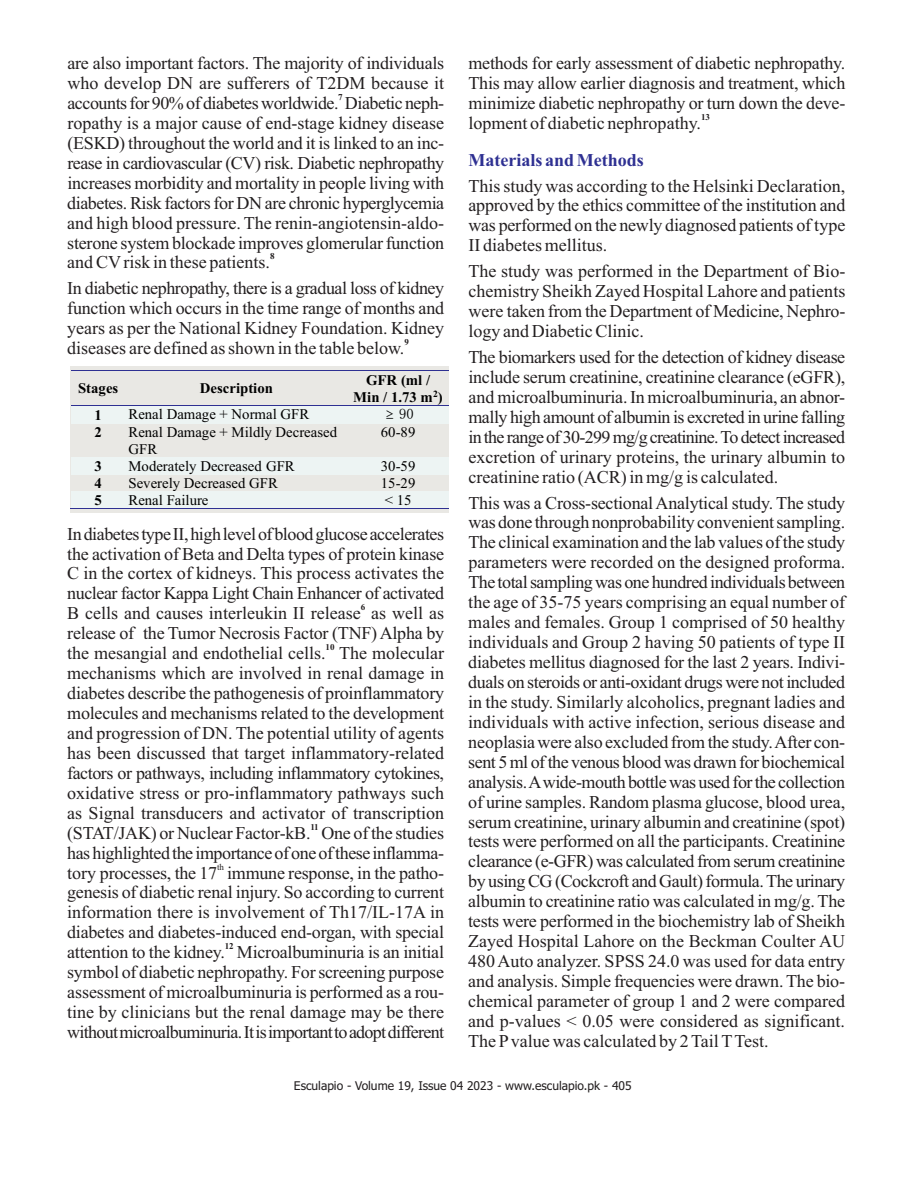
<style>
.page{position:relative;width:908px;height:1199px;background:#fff}
.page>*{position:absolute;margin:0;border:0;box-sizing:border-box;transform-origin:0 0}
.t1{font:18px/20px "Times New Roman";letter-spacing:-.01em;color:#231f20;text-align:justify}
.t2{font:700 18px "Times New Roman";color:#2e3092}
.t3{font:14.7px/17.1px "Times New Roman";color:#000}
.t4{font:700 14.7px/17.1px "Times New Roman";color:#000;text-align:center}
.t5{font:14.7px "Sim Sun Ext B";color:#000}
.t6{font:12px "Tahoma";color:#231f20}
.t7{font:700 9px "Times New Roman";letter-spacing:-.01em;color:#231f20}
.t8{font:9px "Times New Roman";color:#231f20}
.s1{font-family:"Malgun Gothic";font-weight:300}
</style>
<div class="page">
<div style="left:70px;top:366px;width:378px;height:147px;background:#e9e8e4"></div>
<hr style="left:71px;top:370px;width:54px;height:1px;background:#2e3092">
<hr style="left:126px;top:370px;width:222px;height:1px;background:#2e3092">
<hr style="left:349px;top:370px;width:99px;height:1px;background:#2e3092">
<div style="left:71px;top:406px;width:54px;height:17px;background:#edf4f3"></div>
<div style="left:125px;top:406px;width:223px;height:17px;background:#edf4f3"></div>
<div style="left:348px;top:406px;width:100px;height:17px;background:#edf4f3"></div>
<hr style="left:71px;top:405px;width:54px;height:1px;background:#2e3092">
<hr style="left:126px;top:405px;width:222px;height:1px;background:#2e3092">
<hr style="left:349px;top:405px;width:99px;height:1px;background:#2e3092">
<div style="left:71px;top:457px;width:54px;height:17px;background:#edf4f3"></div>
<div style="left:125px;top:457px;width:223px;height:17px;background:#edf4f3"></div>
<div style="left:348px;top:457px;width:100px;height:17px;background:#edf4f3"></div>
<div style="left:71px;top:491px;width:54px;height:17px;background:#edf4f3"></div>
<div style="left:125px;top:491px;width:223px;height:17px;background:#edf4f3"></div>
<div style="left:348px;top:491px;width:100px;height:17px;background:#edf4f3"></div>
<hr style="left:70px;top:508px;width:55px;height:1px;background:#2e3092">
<hr style="left:125px;top:508px;width:223px;height:1px;background:#2e3092">
<hr style="left:347px;top:508px;width:101px;height:1px;background:#2e3092">
<p class="t1" style="left:468px;top:55px;width:378px">methods for early assessment of diabetic nephropathy.<br>This may allow earlier diagnosis and treatment, which minimize diabetic nephropathy or turn down the deve-</p>
<p class="t7" style="left:700px;top:114px;width:10px">13</p>
<p class="t1" style="left:468px;top:115px;width:234px">lopment of diabetic nephropathy.</p>
<p class="t2" style="left:468px;top:153px;width:177px">Materials and Methods</p>
<p class="t1" style="left:468px;top:177px;width:378px">This study was according to the Helsinki Declaration, approved by the ethics committee of the institution and was performed on the newly diagnosed patients of type II diabetes mellitus.</p>
<p class="t1" style="left:468px;top:263px;width:378px">The study was performed in the Department of Bio&shy;chemistry Sheikh Zayed Hospital Lahore and patients were taken from the Department of Medicine, Nephro&shy;logy and Diabetic Clinic.</p>
<p class="t1" style="left:468px;top:349px;width:378px">The biomarkers used for the detection of kidney disease include serum creatinine, creatinine clearance (eGFR), and microalbuminuria. In microalbuminuria, an abnor&shy;mally high amount of albumin is excreted in urine falling in the range of 30-299 mg/g creatinine.To detect increased excretion of urinary proteins, the urinary albumin to creatinine ratio (ACR) in mg/g is calculated.</p>
<p class="t1" style="left:468px;top:494px;width:378px">This was a Cross-sectionalAnalytical study. The study was done through nonprobability convenientsampling.<br>The clinical examination and the lab values ofthe study parameters were recorded on the designed proforma.<br>The totalsamplingwasonehundredindividualsbetween the age of 35-75 years comprising an equal number of males and females. Group 1 comprised of 50 healthy individuals and Group 2 having 50 patients of type II diabetes mellitus diagnosed for the last 2 years. Indivi&shy;duals on steroids or anti-oxidant drugs were not included in the study. Similarly alcoholics, pregnant ladies and individuals with active infection, serious disease and neoplasiawere also excluded fromthe study.After con&shy;sent 5 ml ofthe venous blood was drawn for biochemical analysis.Awide-mouth bottlewas used forthe collection of urine samples. Random plasma glucose, blood urea, serum creatinine, urinary albumin and creatinine (spot) tests were performed on all the participants. Creatinine clearance (e-GFR) was calculated from serum creatinine by using CG (Cockcroft and Gault) formula.The urinary albumin to creatinine ratio was calculated in mg/g. The tests were performed in the biochemistry lab of Sheikh Zayed Hospital Lahore on the Beckman Coulter AU 480 Auto analyzer. SPSS 24.0 was used for data entry and analysis. Simple frequencies were drawn. The bio&shy;chemical parameter of group 1 and 2 were compared and p-values &lt; 0.05 were considered as significant.<br>The Pvalue was calculated by 2 Tail TTest.</p>
<p class="t6" style="left:294px;top:1081px;width:339px">Esculapio - Volume 19, Issue 04 2023 - www.esculapio.pk - 405</p>
<p class="t1" style="left:67px;top:55px;width:378px">are also important factors. The majority of individuals who develop DN are sufferers of T2DM because it</p>
<p class="t7" style="left:338px;top:94px;width:6px">7</p>
<p class="t1" style="left:67px;top:95px;width:378px">accountsfor90%ofdiabetesworldwide. Diabeticneph&shy;ropathy is a major cause of end-stage kidney disease (ESKD) throughout the world and it is linked to an inc&shy;rease in cardiovascular (CV) risk. Diabetic nephropathy increases morbidity and mortality in people living with diabetes. Risk factors for DN are chronic hyperglycemia and high blood pressure. The renin-angiotensin-aldo&shy;sterone system blockade improves glomerular function</p>
<p class="t7" style="left:270px;top:253px;width:6px">8</p>
<p class="t1" style="left:67px;top:251px;width:378px;line-height:26px">and CVrisk in these patients.<br>In diabetic nephropathy, there is a gradual loss of kidney</p>
<p class="t1" style="left:67px;top:300px;width:378px">function which occurs in the time range of months and years as per the National Kidney Foundation. Kidney</p>
<p class="t7" style="left:404px;top:339px;width:6px">9</p>
<p class="t1" style="left:67px;top:340px;width:338px">diseases are defined as shown in the table below.</p>
<p class="t4" style="left:78px;top:381px;width:42px">Stages</p>
<p class="t4" style="left:200px;top:381px;width:75px">Description</p>
<p class="t4" style="left:353px;top:373px;width:91px">GFR (ml /<br>Min / 1.73 m<sup>2</sup>)</p>
<p class="t4" style="left:94px;top:408px;width:9px">1</p>
<p class="t3" style="left:128px;top:407px;width:182px">Renal Damage + Normal GFR</p>
<p class="t5" style="left:384px;top:407px;width:30px"><span class="s1">≥</span> 90</p>
<p class="t4" style="left:94px;top:425px;width:9px">2</p>
<p class="t3" style="left:128px;top:424px;width:210px">Renal Damage + Mildly Decreased<br>GFR</p>
<p class="t3" style="left:381px;top:424px;width:36px">60-89</p>
<p class="t4" style="left:94px;top:459px;width:9px">3</p>
<p class="t3" style="left:128px;top:458px;width:168px">Moderately Decreased GFR</p>
<p class="t3" style="left:381px;top:458px;width:36px">30-59</p>
<p class="t4" style="left:94px;top:476px;width:9px">4</p>
<p class="t3" style="left:128px;top:476px;width:151px">Severely Decreased GFR</p>
<p class="t3" style="left:381px;top:476px;width:36px">15-29</p>
<p class="t4" style="left:94px;top:493px;width:9px">5</p>
<p class="t3" style="left:128px;top:493px;width:81px">Renal Failure</p>
<p class="t3" style="left:384px;top:493px;width:28px">&lt; 15</p>
<p class="t1" style="left:67px;top:525px;width:378px">IndiabetestypeII,highlevelofbloodglucoseaccelerates the activation of Beta and Delta types of protein kinase C in the cortex of kidneys. This process activates the nuclear factor Kappa Light Chain Enhancer of activated</p>
<p class="t7" style="left:361px;top:604px;width:6px">6</p>
<p class="t1" style="left:67px;top:605px;width:378px">B cells and causes interleukin II release as well as release of the Tumor Necrosis Factor (TNF)Alpha by</p>
<p class="t7" style="left:325px;top:644px;width:10px">10</p>
<p class="t1" style="left:67px;top:645px;width:378px">the mesangial and endothelial cells. The molecular mechanisms which are involved in renal damage in diabetes describe the pathogenesis of proinflammatory molecules and mechanisms related to the development and progression of DN. The potential utility of agents has been discussed that target inflammatory-related factors or pathways, including inflammatory cytokines, oxidative stress or pro-inflammatory pathways such as Signal transducers and activator of transcription</p>
<p class="t7" style="left:310px;top:823px;width:10px">11</p>
<p class="t1" style="left:67px;top:824px;width:378px">(STAT/JAK) or Nuclear Factor-kB. One ofthe studies hashighlightedthe importanceofoneofthese inflamma-</p>
<p class="t8" style="left:217px;top:863px;width:8px">th</p>
<p class="t1" style="left:67px;top:864px;width:378px">tory processes, the 17 immune response, in the patho&shy;genesis of diabetic renal injury. So according to current information there is involvement of Th17/IL-17A in diabetes and diabetes-induced end-organ, with special</p>
<p class="t7" style="left:225px;top:943px;width:10px">12</p>
<p class="t1" style="left:67px;top:944px;width:378px">attention to the kidney. Microalbuminuria is an initial symbol of diabetic nephropathy. For screening purpose assessment of microalbuminuria is performed as a rou&shy;tine by clinicians but the renal damage may be there withoutmicroalbuminuria.Itisimportanttoadoptdifferent</p>
</div>
